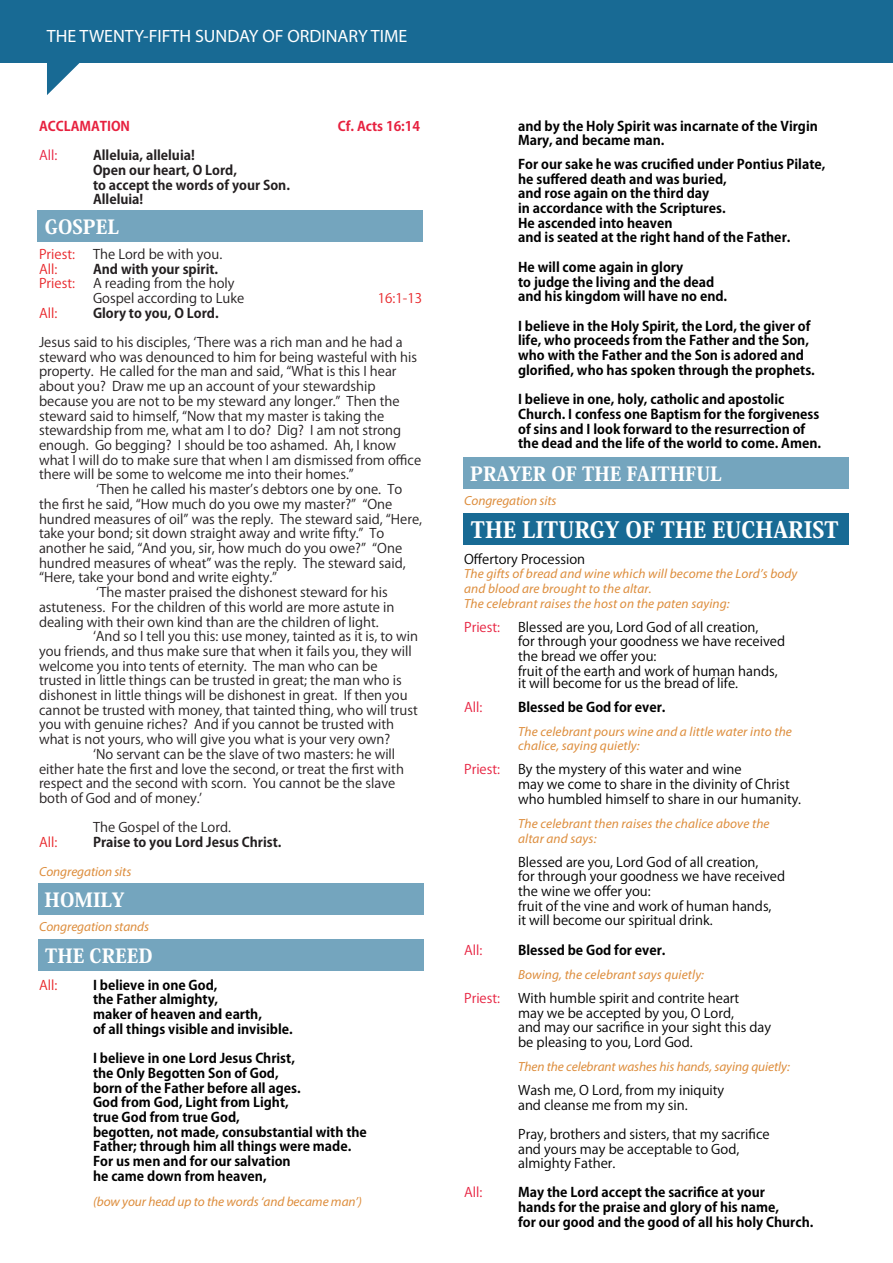
<style>
.page{position:relative;width:893px;height:1263px;background:#fff}
.page>*{position:absolute;margin:0;border:0;box-sizing:border-box;transform-origin:0 0}
.t1{font:800 22.35px "Koz Min Pro";color:#fff}
.t2{font:800 19.35px "Koz Min Pro";color:#fff}
.t3{font:17.85px "Myriad Pro";color:#fff}
.t4{font:13.2px/14.7px "Koz Go Pro";color:#231f20}
.t5{font:700 13.2px/14.7px "Koz Go Pro";color:#000}
.t6{font:13.2px/14.7px "Koz Go Pro";color:#000}
.t7{font:italic 13.2px/14.7px "Myriad Pro";letter-spacing:.01em;color:#dd8d3c}
.t8{font:700 13.2px/14.7px "Koz Go Pro";color:#231f20}
.t9{font:13.2px "Koz Go Pro";color:#e7213f}
.t10{font:13.2px "Koz Go Pro";color:#e8262a}
.t11{font:700 13.2px "Koz Go Pro";color:#e7213f}
.t12{font:13.2px "Koz Go Pro";color:#e92428}
</style>
<div class="page">
<div style="left:38px;top:883px;width:385px;height:32px;background:#74a5be"></div>
<div style="left:463px;top:457px;width:386px;height:32px;background:#74a5be"></div>
<div style="left:463px;top:513px;width:386px;height:32px;background:#186a94"></div>
<div style="left:37px;top:210px;width:386px;height:32px;background:#74a5be"></div>
<div style="left:0;top:0;width:893px;height:62px;background:#186a94"></div>
<svg style="left:47px;top:62px;width:38px;height:33px"></svg>
<div style="left:38px;top:939px;width:386px;height:32px;background:#74a5be"></div>
<h3 class="t3" style="left:47px;top:25px;width:362px">THE TWENTY-FIFTH SUNDAY OF ORDINARY TIME</h3>
<p class="t11" style="left:39px;top:117px;width:93px">ACCLAMATION</p>
<p class="t11" style="left:338px;top:117px;width:84px">Cf. Acts 16:14</p>
<p class="t9" style="left:39px;top:147px;width:20px">All:</p>
<p class="t8" style="left:93px;top:149px;width:198px">Alleluia, alleluia!<br>Open our heart, O Lord,<br>to accept the words of your Son.<br>Alleluia!</p>
<h2 class="t2" style="left:45px;top:213px;width:76px">GOSPEL</h2>
<p class="t10" style="left:39px;top:245px;width:37px">Priest:</p>
<p class="t4" style="left:93px;top:247px;width:131px">The Lord be with you.</p>
<p class="t10" style="left:39px;top:260px;width:20px">All:</p>
<p class="t8" style="left:93px;top:262px;width:127px">And with your spirit.</p>
<p class="t10" style="left:39px;top:275px;width:37px">Priest:</p>
<p class="t4" style="left:93px;top:276px;width:153px">A reading from the holy<br>Gospel according to Luke</p>
<p class="t10" style="left:378px;top:290px;width:46px">16:1-13</p>
<p class="t12" style="left:39px;top:304px;width:20px">All:</p>
<p class="t8" style="left:93px;top:306px;width:127px">Glory to you, O Lord.</p>
<p class="t4" style="left:39px;top:335px;width:365px">Jesus said to his disciples, ʻThere was a rich man and he had a</p>
<p class="t4" style="left:39px;top:350px;width:380px">steward who was denounced to him for being wasteful with his</p>
<p class="t4" style="left:39px;top:365px;width:359px">property. He called for the man and said, “What is this I hear</p>
<p class="t4" style="left:39px;top:379px;width:338px">about you? Draw me up an account of your stewardship</p>
<p class="t4" style="left:39px;top:394px;width:362px">because you are not to be my steward any longer.” Then the</p>
<p class="t4" style="left:39px;top:409px;width:347px">steward said to himself, “Now that my master is taking the</p>
<p class="t4" style="left:39px;top:423px;width:364px">stewardship from me, what am I to do? Dig? I am not strong</p>
<p class="t4" style="left:39px;top:438px;width:359px">enough. Go begging? I should be too ashamed. Ah, I know</p>
<p class="t4" style="left:39px;top:453px;width:384px">what I will do to make sure that when I am dismissed from office</p>
<p class="t4" style="left:39px;top:468px;width:316px">there will be some to welcome me into their homes.”</p>
<p class="t4" style="left:96px;top:482px;width:308px">ʻThen he called his masterʼs debtors one by one. To</p>
<p class="t4" style="left:39px;top:497px;width:355px">the first he said, “How much do you owe my master?” “One</p>
<p class="t4" style="left:39px;top:512px;width:385px">hundred measures of oil” was the reply. The steward said, “Here,</p>
<p class="t4" style="left:39px;top:526px;width:347px">take your bond; sit down straight away and write fifty.” To</p>
<p class="t4" style="left:39px;top:541px;width:365px">another he said, “And you, sir, how much do you owe?” “One</p>
<p class="t4" style="left:39px;top:556px;width:368px">hundred measures of wheat” was the reply. The steward said,</p>
<p class="t4" style="left:39px;top:570px;width:239px">“Here, take your bond and write eighty.”</p>
<p class="t4" style="left:96px;top:585px;width:293px">ʻThe master praised the dishonest steward for his</p>
<p class="t4" style="left:39px;top:600px;width:357px">astuteness. For the children of this world are more astute in</p>
<p class="t4" style="left:39px;top:615px;width:341px">dealing with their own kind than are the children of light.</p>
<p class="t4" style="left:93px;top:629px;width:327px">ʻAnd so I tell you this: use money, tainted as it is, to win</p>
<p class="t4" style="left:39px;top:644px;width:374px">you friends, and thus make sure that when it fails you, they will</p>
<p class="t4" style="left:39px;top:659px;width:340px">welcome you into tents of eternity. The man who can be</p>
<p class="t4" style="left:39px;top:673px;width:364px">trusted in little things can be trusted in great; the man who is</p>
<p class="t4" style="left:39px;top:688px;width:370px">dishonest in little things will be dishonest in great. If then you</p>
<p class="t4" style="left:39px;top:703px;width:380px">cannot be trusted with money, that tainted thing, who will trust</p>
<p class="t4" style="left:39px;top:718px;width:356px">you with genuine riches? And if you cannot be trusted with</p>
<p class="t4" style="left:39px;top:732px;width:353px">what is not yours, who will give you what is your very own?</p>
<p class="t4" style="left:93px;top:747px;width:304px">ʻNo servant can be the slave of two masters: he will</p>
<p class="t4" style="left:39px;top:762px;width:366px">either hate the first and love the second, or treat the first with</p>
<p class="t4" style="left:39px;top:776px;width:358px">respect and the second with scorn. You cannot be the slave</p>
<p class="t4" style="left:39px;top:791px;width:165px">both of God and of money.ʼ</p>
<p class="t4" style="left:93px;top:820px;width:139px">The Gospel of the Lord.</p>
<p class="t10" style="left:39px;top:834px;width:20px">All:</p>
<p class="t8" style="left:93px;top:836px;width:190px">Praise to you Lord Jesus Christ.</p>
<p class="t7" style="left:39px;top:864px;width:94px">Congregation sits</p>
<h2 class="t2" style="left:45px;top:885px;width:81px">HOMILY</h2>
<p class="t7" style="left:39px;top:919px;width:112px">Congregation stands</p>
<h2 class="t2" style="left:45px;top:942px;width:109px">THE CREED</h2>
<p class="t10" style="left:39px;top:976px;width:20px">All:</p>
<p class="t5" style="left:93px;top:978px;width:201px">I believe in one God,<br>the Father almighty,<br>maker of heaven and earth,<br>of all things visible and invisible.</p>
<p class="t5" style="left:93px;top:1052px;width:275px">I believe in one Lord Jesus Christ,<br>the Only Begotten Son of God,<br>born of the Father before all ages.<br>God from God, Light from Light,<br>true God from true God,<br>begotten, not made, consubstantial with the<br>Father; through him all things were made.<br>For us men and for our salvation<br>he came down from heaven,</p>
<p class="t7" style="left:93px;top:1194px;width:270px">(bow your head up to the words ‘and became man’)</p>
<p class="t5" style="left:518px;top:119px;width:301px">and by the Holy Spirit was incarnate of the Virgin<br>Mary, and became man.</p>
<p class="t5" style="left:518px;top:158px;width:309px">For our sake he was crucified under Pontius Pilate, he suffered death and was buried,<br>and rose again on the third day<br>in accordance with the Scriptures.<br>He ascended into heaven<br>and is seated at the right hand of the Father.</p>
<p class="t5" style="left:518px;top:260px;width:211px">He will come again in glory<br>to judge the living and the dead and his kingdom will have no end.</p>
<p class="t5" style="left:518px;top:319px;width:298px">I believe in the Holy Spirit, the Lord, the giver of life, who proceeds from the Father and the Son, who with the Father and the Son is adored and glorified, who has spoken through the prophets.</p>
<p class="t5" style="left:518px;top:393px;width:305px">I believe in one, holy, catholic and apostolic Church. I confess one Baptism for the forgiveness of sins and I look forward to the resurrection of the dead and the life of the world to come. Amen.</p>
<h2 class="t2" style="left:470px;top:460px;width:253px">PRAYER OF THE FAITHFUL</h2>
<h1 class="t1" style="left:471px;top:513px;width:369px">THE LITURGY OF THE EUCHARIST</h1>
<p class="t7" style="left:464px;top:493px;width:94px">Congregation sits</p>
<p class="t6" style="left:464px;top:552px;width:123px">Offertory Procession</p>
<p class="t7" style="left:464px;top:566px;width:335px">The gifts of bread and wine which will become the Lord’s body and blood are brought to the altar.<br>The celebrant raises the host on the paten saying:</p>
<p class="t9" style="left:464px;top:618px;width:37px">Priest:</p>
<p class="t6" style="left:518px;top:620px;width:269px">Blessed are you, Lord God of all creation,<br>for through your goodness we have received the bread we offer you:<br>fruit of the earth and work of human hands,</p>
<p class="t6" style="left:518px;top:676px;width:221px">it will become for us the bread of life.</p>
<p class="t9" style="left:464px;top:698px;width:20px">All:</p>
<p class="t5" style="left:518px;top:700px;width:149px">Blessed be God for ever.</p>
<p class="t7" style="left:518px;top:724px;width:275px">The celebrant pours wine and a little water into the chalice, saying quietly:</p>
<p class="t9" style="left:464px;top:761px;width:37px">Priest:</p>
<p class="t6" style="left:518px;top:763px;width:284px">By the mystery of this water and wine<br>may we come to share in the divinity of Christ who humbled himself to share in our humanity.</p>
<p class="t7" style="left:518px;top:816px;width:253px">The celebrant then raises the chalice above the altar and says:</p>
<p class="t6" style="left:518px;top:855px;width:269px">Blessed are you, Lord God of all creation,<br>for through your goodness we have received the wine we offer you:<br>fruit of the vine and work of human hands,<br>it will become our spiritual drink.</p>
<p class="t9" style="left:464px;top:941px;width:20px">All:</p>
<p class="t5" style="left:518px;top:943px;width:149px">Blessed be God for ever.</p>
<p class="t7" style="left:518px;top:967px;width:187px">Bowing, the celebrant says quietly:</p>
<p class="t9" style="left:464px;top:989px;width:37px">Priest:</p>
<p class="t6" style="left:518px;top:991px;width:255px">With humble spirit and contrite heart<br>may we be accepted by you, O Lord,<br>and may our sacrifice in your sight this day be pleasing to you, Lord God.</p>
<p class="t7" style="left:518px;top:1059px;width:273px">Then the celebrant washes his hands, saying quietly:</p>
<p class="t6" style="left:518px;top:1083px;width:208px">Wash me, O Lord, from my iniquity and cleanse me from my sin.</p>
<p class="t6" style="left:518px;top:1127px;width:253px">Pray, brothers and sisters, that my sacrifice and yours may be acceptable to God, almighty Father.</p>
<p class="t9" style="left:464px;top:1184px;width:20px">All:</p>
<p class="t5" style="left:518px;top:1186px;width:297px">May the Lord accept the sacrifice at your<br>hands for the praise and glory of his name,<br>for our good and the good of all his holy Church.</p>
</div>
